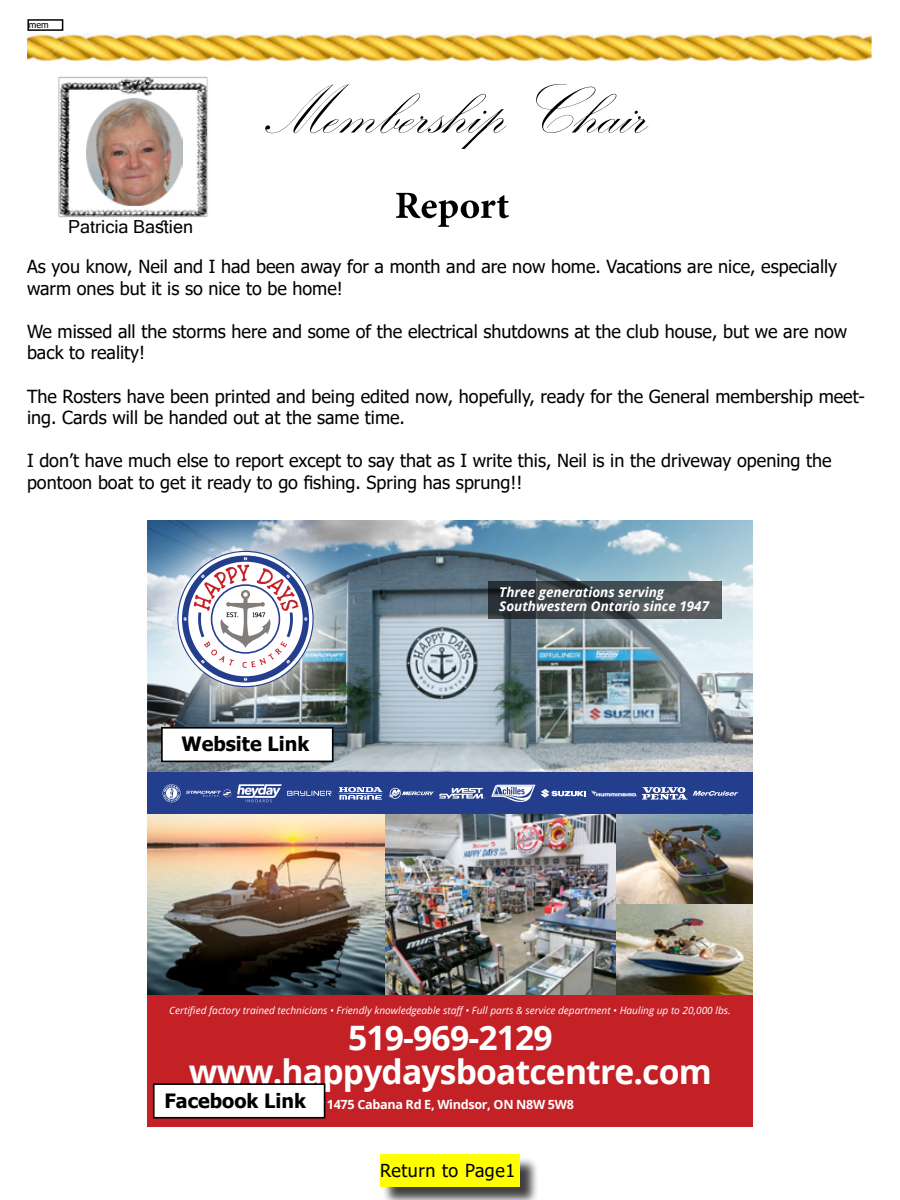
<style>
.page{position:relative;width:900px;height:1200px;background:#fff}
.page>*{position:absolute;margin:0;border:0;box-sizing:border-box;transform-origin:0 0}
.t1{font:71.7px "Kunstler Script";color:#000}
.t2{font:700 53.85px "Adobe Arabic";color:#000}
.t3{font:700 33.6px/33.6px "Open Sans";letter-spacing:-.025em;color:#fff;text-align:center}
.t4{font:700 19.65px "Tahoma";color:#000}
.t5{font:18px/21.6px "Tahoma";color:#000}
.t6{font:18px "Microsoft Sans Serif";color:#000}
.t7{font:17.85px "Tahoma";letter-spacing:.03em;color:#000}
.t8{font:italic 700 13.5px/14.2px "Open Sans";color:#fff}
.t9{font:700 12.6px "Open Sans";letter-spacing:-.025em;color:#fff}
.t10{font:italic 10.05px "Open Sans";color:#fff}
.t11{font:9px "Tahoma";color:#000}
</style>
<div class="page">
<img style="left:27px;top:33px;width:845px;height:32px">
<img style="left:58px;top:76px;width:150px;height:141px">
<img style="left:86px;top:98px;width:97px;height:108px">
<div style="left:27px;top:19px;width:36px;height:12px;border:2px solid #000"></div>
<div style="left:382px;top:1156px;width:157px;height:44px;background:#000;opacity:.75"></div>
<div style="left:380px;top:1155px;width:140px;height:32px;background:#ff0"></div>
<img style="left:147px;top:521px;width:606px;height:252px">
<div style="left:147px;top:984px;width:606px;height:142px;background:#c42127"></div>
<svg style="left:488px;top:581px;width:233px;height:38px"></svg>
<img style="left:147px;top:814px;width:470px;height:180px">
<img style="left:617px;top:814px;width:136px;height:180px">
<div style="left:147px;top:773px;width:606px;height:41px;background:#243e8e"></div>
<svg style="left:491px;top:785px;width:44px;height:17px"></svg>
<svg style="left:541px;top:787px;width:197px;height:13px"></svg>
<svg style="left:389px;top:788px;width:96px;height:11px"></svg>
<svg style="left:163px;top:784px;width:220px;height:18px"></svg>
<img style="left:147px;top:521px;width:249px;height:248px">
<svg style="left:177px;top:551px;width:137px;height:136px"></svg>
<div style="left:162px;top:728px;width:171px;height:33px;background:#fff"></div>
<div style="left:161px;top:727px;width:173px;height:35px;border:2px solid #000"></div>
<div style="left:154px;top:1084px;width:171px;height:34px;background:#fff"></div>
<div style="left:153px;top:1083px;width:172px;height:36px;border:2px solid #000"></div>
<p class="t11" style="left:29px;top:18px;width:21px">mem</p>
<p class="t6" style="left:68px;top:215px;width:126px">Patricia Bastien</p>
<h1 class="t1" style="left:264px;top:73px;width:384px">Membership Chair</h1>
<h2 class="t2" style="left:395px;top:168px;width:116px">Report</h2>
<p class="t5" style="left:27px;top:257px;width:812px">As you know, Neil and I had been away for a month and are now home. Vacations are nice, especially warm ones but isit so nice to be home!</p>
<p class="t5" style="left:27px;top:321px;width:822px">We missed all the storms here and some of the electrical shutdowns at the club house, but we are now back to reality!</p>
<p class="t5" style="left:27px;top:386px;width:839px">The Rosters have been printed and being edited now, hopefully, ready for the General membership meet-</p>
<p class="t5" style="left:27px;top:408px;width:380px">ing. Cards will be handed out at the same time.</p>
<p class="t5" style="left:27px;top:451px;width:806px">I don t’ have much else to report except to say that as I write this, Neil is in the driveway opening the pontoon boat to get it ready to go fishing. Spring has sprung !!</p>
<p class="t4" style="left:181px;top:730px;width:129px">Website Link</p>
<p class="t8" style="left:499px;top:584px;width:211px">Three generations serving<br>Southwestern Ontario since 1947</p>
<p class="t10" style="left:169px;top:1003px;width:563px">Certified factory trained technicians • Friendly knowledgeable staff• Full parts &amp; service department • Hauling up to 20,000 lbs.</p>
<h3 class="t3" style="left:189px;top:1021px;width:524px">519-969-2129 www.happydaysboatcentre.com</h3>
<p class="t9" style="left:327px;top:1096px;width:249px">1475 Cabana Rd ,E Windsor, O N N W8 W5 8</p>
<p class="t4" style="left:164px;top:1087px;width:143px">Facebook Link</p>
<p class="t7" style="left:380px;top:1159px;width:137px">Return to Page1</p>
</div>
